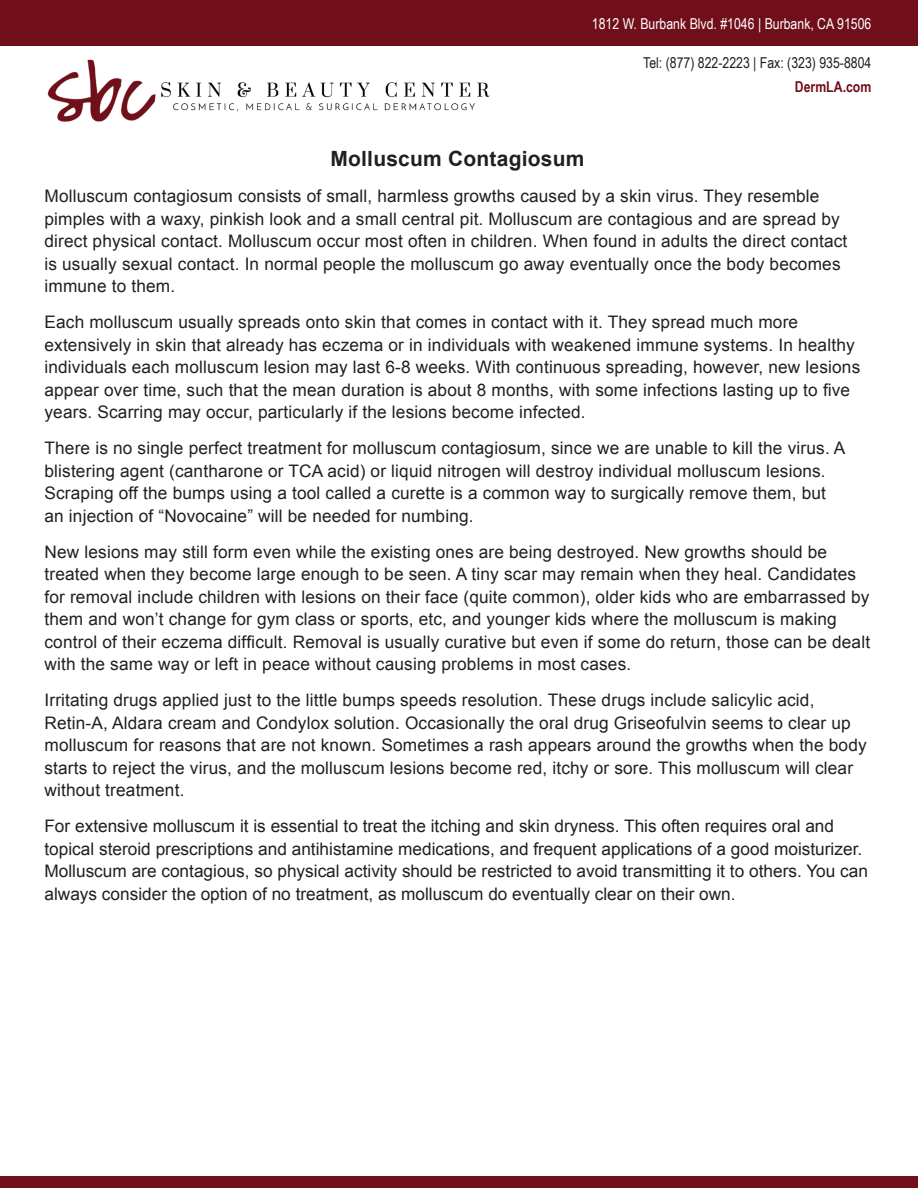
<style>
.page{position:relative;width:918px;height:1188px;background:#fff}
.page>*{position:absolute;margin:0;border:0;box-sizing:border-box;transform-origin:0 0}
.t1{font:700 21px "Arial";letter-spacing:.01em;color:#231f20}
.t2{font:17.25px/22.5px "Arial";letter-spacing:.01em;color:#231f20}
.t3{font:15px "Arial Narrow";color:#fff}
.t4{font:15px "Arial Narrow";color:#231f20}
.t5{font:700 15px "Arial Narrow";color:#700f1a}
</style>
<div class="page">
<img style="left:47px;top:59px;width:443px;height:63px">
<div style="left:0;top:0;width:918px;height:45px;background:#700f1a"></div>
<div style="left:0;top:1177px;width:918px;height:11px;background:#700f1a"></div>
<p class="t3" style="left:592px;top:13px;width:281px">1812 W. Burbank Blvd. #1046 | Burbank, CA 91506</p>
<p class="t4" style="left:643px;top:52px;width:230px">Tel: (877) 822-2223 | Fax: (323) 935-8804</p>
<p class="t5" style="left:795px;top:76px;width:78px">DermLA.com</p>
<p class="t1" style="left:331px;top:145px;width:255px">Molluscum Contagiosum</p>
<p class="t2" style="left:44px;top:185px;width:804px">Molluscum contagiosum consists of small, harmless growths caused by a skin virus. They resemble pimples with a waxy, pinkish look and a small central pit. Molluscum are contagious and are spread by direct physical contact. Molluscum occur most often in children. When found in adults the direct contact is usually sexual contact. In normal people the molluscum go away eventually once the body becomes immune to them.</p>
<p class="t2" style="left:44px;top:311px;width:817px">Each molluscum usually spreads onto skin that comes in contact with it. They spread much more extensively in skin that already has eczema or in individuals with weakened immune systems. In healthy individuals each molluscum lesion may last 6-8 weeks. With continuous spreading, however, new lesions appear over time, such that the mean duration is about 8 months, with some infections lasting up to five years. Scarring may occur, particularly if the lesions become infected.</p>
<p class="t2" style="left:44px;top:437px;width:803px">There is no single perfect treatment for molluscum contagiosum, since we are unable to kill the virus. A blistering agent (cantharone or TCA acid) or liquid nitrogen will destroy individual molluscum lesions.<br>Scraping off the bumps using a tool called a curette is a common way to surgically remove them, but an injection of “Novocaine” will be needed for numbing.</p>
<p class="t2" style="left:44px;top:541px;width:827px">New lesions may still form even while the existing ones are being destroyed. New growths should be treated when they become large enough to be seen. A tiny scar may remain when they heal. Candidates for removal include children with lesions on their face (quite common), older kids who are embarrassed by them and won’t change for gym class or sports, etc, and younger kids where the molluscum is making control of their eczema difficult. Removal is usually curative but even if some do return, those can be dealt with the same way or left in peace without causing problems in most cases.</p>
<p class="t2" style="left:44px;top:689px;width:824px">Irritating drugs applied just to the little bumps speeds resolution. These drugs include salicylic acid, Retin-A, Aldara cream and Condylox solution. Occasionally the oral drug Griseofulvin seems to clear up molluscum for reasons that are not known. Sometimes a rash appears around the growths when the body starts to reject the virus, and the molluscum lesions become red, itchy or sore. This molluscum will clear without treatment.</p>
<p class="t2" style="left:44px;top:815px;width:825px">For extensive molluscum it is essential to treat the itching and skin dryness. This often requires oral and topical steroid prescriptions and antihistamine medications, and frequent applications of a good moisturizer.<br>Molluscum are contagious, so physical activity should be restricted to avoid transmitting it to others. You can always consider the option of no treatment, as molluscum do eventually clear on their own.</p>
</div>
